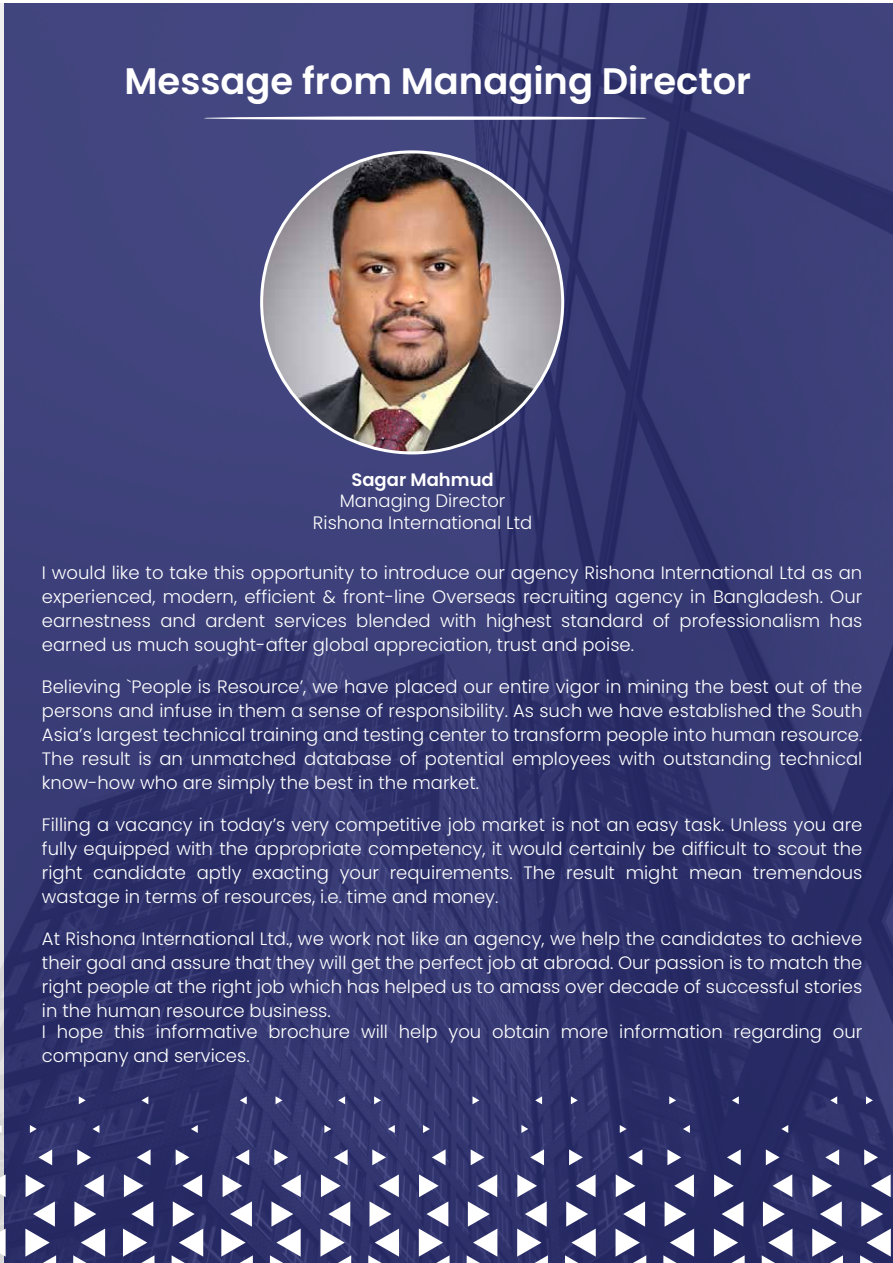
<style>
.page{position:relative;width:893px;height:1263px;background:#fff}
.page>*{position:absolute;margin:0;border:0;box-sizing:border-box;transform-origin:0 0}
.t1{font:600 36.9px "Poppins";color:#fff}
.t2{font:300 18px/24px "Poppins";color:#fff;text-align:justify}
.t3{font:600 18px "Poppins";color:#fff}
</style>
<div class="page">
<img style="left:1px;top:4px;width:892px;height:1259px">
<svg style="left:203px;top:116px;width:444px;height:4px"></svg>
<svg style="left:372px;top:1149px;width:14px;height:16px"></svg>
<svg style="left:432px;top:1149px;width:14px;height:16px"></svg>
<svg style="left:471px;top:1149px;width:13px;height:16px"></svg>
<svg style="left:530px;top:1149px;width:14px;height:16px"></svg>
<svg style="left:569px;top:1149px;width:14px;height:16px"></svg>
<svg style="left:629px;top:1149px;width:13px;height:16px"></svg>
<svg style="left:667px;top:1149px;width:14px;height:16px"></svg>
<svg style="left:727px;top:1149px;width:14px;height:16px"></svg>
<svg style="left:766px;top:1149px;width:14px;height:16px"></svg>
<svg style="left:825px;top:1149px;width:14px;height:16px"></svg>
<svg style="left:864px;top:1149px;width:14px;height:16px"></svg>
<svg style="left:374px;top:1096px;width:7px;height:8px"></svg>
<svg style="left:472px;top:1096px;width:7px;height:8px"></svg>
<svg style="left:535px;top:1096px;width:7px;height:8px"></svg>
<svg style="left:571px;top:1096px;width:7px;height:8px"></svg>
<svg style="left:669px;top:1096px;width:7px;height:8px"></svg>
<svg style="left:732px;top:1096px;width:7px;height:8px"></svg>
<svg style="left:830px;top:1096px;width:7px;height:8px"></svg>
<svg style="left:866px;top:1096px;width:7px;height:8px"></svg>
<svg style="left:388px;top:1125px;width:7px;height:8px"></svg>
<svg style="left:423px;top:1125px;width:7px;height:8px"></svg>
<svg style="left:30px;top:1125px;width:7px;height:8px"></svg>
<svg style="left:521px;top:1125px;width:7px;height:8px"></svg>
<svg style="left:620px;top:1125px;width:7px;height:8px"></svg>
<svg style="left:683px;top:1125px;width:7px;height:8px"></svg>
<svg style="left:781px;top:1125px;width:7px;height:8px"></svg>
<svg style="left:79px;top:1096px;width:7px;height:8px"></svg>
<svg style="left:141px;top:1096px;width:7px;height:8px"></svg>
<svg style="left:240px;top:1096px;width:7px;height:8px"></svg>
<svg style="left:276px;top:1096px;width:6px;height:8px"></svg>
<svg style="left:338px;top:1096px;width:7px;height:8px"></svg>
<svg style="left:93px;top:1125px;width:6px;height:8px"></svg>
<svg style="left:191px;top:1125px;width:7px;height:8px"></svg>
<svg style="left:324px;top:1125px;width:7px;height:8px"></svg>
<svg style="left:1px;top:1228px;width:5px;height:35px"></svg>
<svg style="left:419px;top:1174px;width:31px;height:89px"></svg>
<svg style="left:368px;top:1174px;width:31px;height:89px"></svg>
<svg style="left:517px;top:1174px;width:31px;height:89px"></svg>
<svg style="left:467px;top:1174px;width:30px;height:89px"></svg>
<svg style="left:616px;top:1174px;width:30px;height:89px"></svg>
<svg style="left:565px;top:1174px;width:31px;height:89px"></svg>
<svg style="left:714px;top:1174px;width:31px;height:89px"></svg>
<svg style="left:663px;top:1174px;width:31px;height:89px"></svg>
<svg style="left:38px;top:1149px;width:14px;height:16px"></svg>
<svg style="left:77px;top:1149px;width:14px;height:16px"></svg>
<svg style="left:137px;top:1149px;width:14px;height:16px"></svg>
<svg style="left:176px;top:1149px;width:13px;height:16px"></svg>
<svg style="left:25px;top:1174px;width:31px;height:89px"></svg>
<svg style="left:123px;top:1174px;width:31px;height:89px"></svg>
<svg style="left:73px;top:1174px;width:32px;height:89px"></svg>
<svg style="left:1px;top:1174px;width:5px;height:23px"></svg>
<svg style="left:172px;top:1174px;width:31px;height:89px"></svg>
<svg style="left:812px;top:1174px;width:31px;height:89px"></svg>
<svg style="left:762px;top:1174px;width:30px;height:89px"></svg>
<svg style="left:235px;top:1149px;width:14px;height:16px"></svg>
<svg style="left:274px;top:1149px;width:14px;height:16px"></svg>
<svg style="left:334px;top:1149px;width:14px;height:16px"></svg>
<svg style="left:221px;top:1174px;width:32px;height:89px"></svg>
<svg style="left:320px;top:1174px;width:31px;height:89px"></svg>
<svg style="left:270px;top:1174px;width:31px;height:89px"></svg>
<svg style="left:860px;top:1174px;width:31px;height:89px"></svg>
<img style="left:262px;top:152px;width:301px;height:301px;border-radius:151px">
<h1 class="t1" style="left:124px;top:60px;width:628px">Message from Managing Director</h1>
<p class="t3" style="left:351px;top:469px;width:144px">Sagar Mahmud</p>
<p class="t2" style="left:313px;top:490px;width:221px;line-height:21.6px;text-align:center">Managing Director<br>Rishona International Ltd</p>
<p class="t2" style="left:42px;top:560px;width:822px">I would like to take this opportunity to introduce our agency Rishona International Ltd as an experienced, modern, efficient &amp; front-line Overseas recruiting agency in Bangladesh. Our earnestness and ardent services blended with highest standard of professionalism has earned us much sought-after global appreciation, trust and poise.</p>
<p class="t2" style="left:42px;top:674px;width:822px">Believing `People is Resource’, we have placed our entire vigor in mining the best out of the persons and infuse in them a sense of responsibility. As such we have established the South Asia’s largest technical training and testing center to transform people into human resource.<br>The result is an unmatched database of potential employees with outstanding technical know-how who are simply the best in the market.</p>
<p class="t2" style="left:42px;top:812px;width:822px">Filling a vacancy in today’s very competitive job market is not an easy task. Unless you are fully equipped with the appropriate competency, it would certainly be difficult to scout the right candidate aptly exacting your requirements. The result might mean tremendous wastage in terms of resources, i.e. time and money.</p>
<p class="t2" style="left:42px;top:926px;width:822px">At Rishona International Ltd., we work not like an agency, we help the candidates to achieve their goal and assure that they will get the perfect job at abroad. Our passion is to match the right people at the right job which has helped us to amass over decade of successful stories in the human resource business.</p>
<p class="t2" style="left:42px;top:1019px;width:822px">I hope this informative brochure will help you obtain more information regarding our company and services.</p>
</div>
